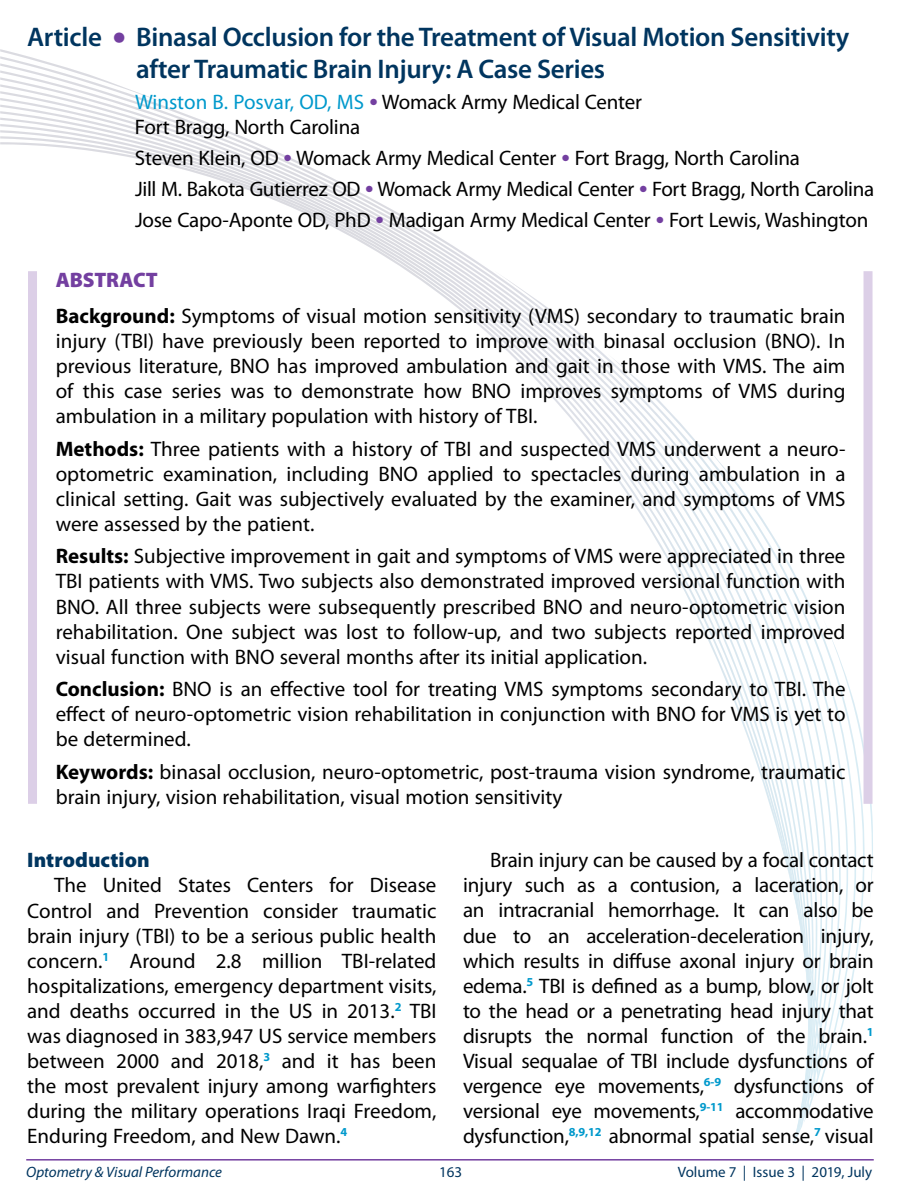
<style>
.page{position:relative;width:900px;height:1200px;background:#fff}
.page>*{position:absolute;margin:0;border:0;box-sizing:border-box;transform-origin:0 0}
.t1{font:600 27px/31.5px "Myriad Pro";letter-spacing:-.01em;color:#00355f}
.t2{font:21px/25px "Myriad Pro";color:#000;text-align:justify}
.t3{font:900 21px "Myriad Pro";color:#00355f}
.t4{font:italic 15px "Myriad Pro";color:#00355f}
.t5{font:15px "Myriad Pro";color:#00355f}
.s1{font-size:43.5px;color:#733fa0}
.s2{color:#09c}
.s3{font-weight:600;font-size:27px;color:#733fa0}
.s4{font-weight:900;color:#733fa0}
.s5{font-weight:700}
</style>
<div class="page">
<hr style="left:26px;top:1159px;width:848px;height:2px;background:#733fa0">
<svg style="left:0;top:106px;width:493px;height:232px"></svg>
<svg style="left:493px;top:271px;width:371px;height:194px"></svg>
<svg style="left:0;top:49px;width:164px;height:57px"></svg>
<svg style="left:607px;top:353px;width:257px;height:282px"></svg>
<svg style="left:706px;top:447px;width:158px;height:372px"></svg>
<svg style="left:774px;top:616px;width:99px;height:529px"></svg>
<div style="left:28px;top:271px;width:9px;height:533px;background:#dccfe7"></div>
<div style="left:864px;top:271px;width:9px;height:533px;background:#dccfe7"></div>
<p class="t1" style="left:136px;top:22px;width:715px;text-indent:-109px">Article <span class="s1">•</span> Binasal Occlusion for the Treatment of Visual Motion Sensitivity after Traumatic Brain Injury: A Case Series</p>
<p class="t2" style="left:135px;top:90px;width:509px"><span class="s2">Winston B. Posvar, OD, MS</span> <span class="s3">•</span> Womack Army Medical Center<br>Fort Bragg, North Carolina</p>
<p class="t2" style="left:135px;top:143px;width:741px;line-height:31px;text-align:left">Steven Klein, OD <span class="s3">•</span> Womack Army Medical Center <span class="s3">•</span> Fort Bragg, North Carolina<br>Jill M. Bakota Gutierrez OD <span class="s3">•</span> Womack Army Medical Center <span class="s3">•</span> Fort Bragg, North Carolina<br>Jose Capo-Aponte OD, PhD <span class="s3">•</span> Madigan Army Medical Center <span class="s3">•</span> Fort Lewis, Washington</p>
<p class="t2" style="left:56px;top:262px;width:791px;line-height:35.8px"><span class="s4">ABSTRACT<br></span><span class="s5">Background:</span> Symptoms of visual motion sensitivity (VMS) secondary to traumatic brain</p>
<p class="t2" style="left:56px;top:329px;width:791px">injury (TBI) have previously been reported to improve with binasal occlusion (BNO). In previous literature, BNO has improved ambulation and gait in those with VMS. The aim of this case series was to demonstrate how BNO improves symptoms of VMS during ambulation in a military population with history of TBI.</p>
<p class="t2" style="left:56px;top:436px;width:791px"><span class="s5">Methods:</span> Three patients with a history of TBI and suspected VMS underwent a neuro&shy;optometric examination, including BNO applied to spectacles during ambulation in a clinical setting. Gait was subjectively evaluated by the examiner, and symptoms of VMS were assessed by the patient.</p>
<p class="t2" style="left:56px;top:544px;width:791px"><span class="s5">Results:</span> Subjective improvement in gait and symptoms of VMS were appreciated in three TBI patients with VMS. Two subjects also demonstrated improved versional function with BNO. All three subjects were subsequently prescribed BNO and neuro-optometric vision rehabilitation. One subject was lost to follow-up, and two subjects reported improved visual function with BNO several months after its initial application.</p>
<p class="t2" style="left:56px;top:677px;width:791px"><span class="s5">Conclusion:</span> BNO is an effective tool for treating VMS symptoms secondary to TBI. The effect of neuro-optometric vision rehabilitation in conjunction with BNO for VMS is yet to be determined.</p>
<p class="t2" style="left:56px;top:760px;width:791px"><span class="s5">Keywords:</span> binasal occlusion, neuro-optometric, post-trauma vision syndrome, traumatic brain injury, vision rehabilitation, visual motion sensitivity</p>
<p class="t3" style="left:27px;top:848px;width:124px">Introduction</p>
<p class="t2" style="left:27px;top:873px;width:411px;text-indent:27px">The United States Centers for Disease Control and Prevention consider traumatic brain injury (TBI) to be a serious public health concern.<sup>1</sup> Around 2.8 million TBI-related hospitalizations, emergency department visits, and deaths occurred in the US in 2013.<sup>2</sup> TBI was diagnosed in 383,947 US service members between 2000 and 2018,<sup>3</sup> and it has been the most prevalent injury among warfighters during the military operations Iraqi Freedom, Enduring Freedom, and New Dawn.<sup>4</sup></p>
<p class="t2" style="left:463px;top:848px;width:413px;text-indent:27px">Brain injury can be caused by a focal contact injury such as a contusion, a laceration, or an intracranial hemorrhage. It can also be due to an acceleration-deceleration injury, which results in diffuse axonal injury or brain edema.<sup>5</sup> TBI is defined as a bump, blow, or jolt to the head or a penetrating head injury that disrupts the normal function of the brain.<sup>1<br></sup>Visual sequalae of TBI include dysfunctions of vergence eye movements,<sup>6-9</sup> dysfunctions of versional eye movements,<sup>9-11</sup> accommodative dysfunction,<sup>8,9,12</sup> abnormal spatial sense,<sup>7</sup> visual</p>
<p class="t4" style="left:26px;top:1164px;width:197px">Optometry &amp; Visual Performance</p>
<p class="t5" style="left:439px;top:1164px;width:25px">163</p>
<p class="t5" style="left:678px;top:1164px;width:196px">Volume 7 | Issue 3 | 2019, July</p>
</div>
